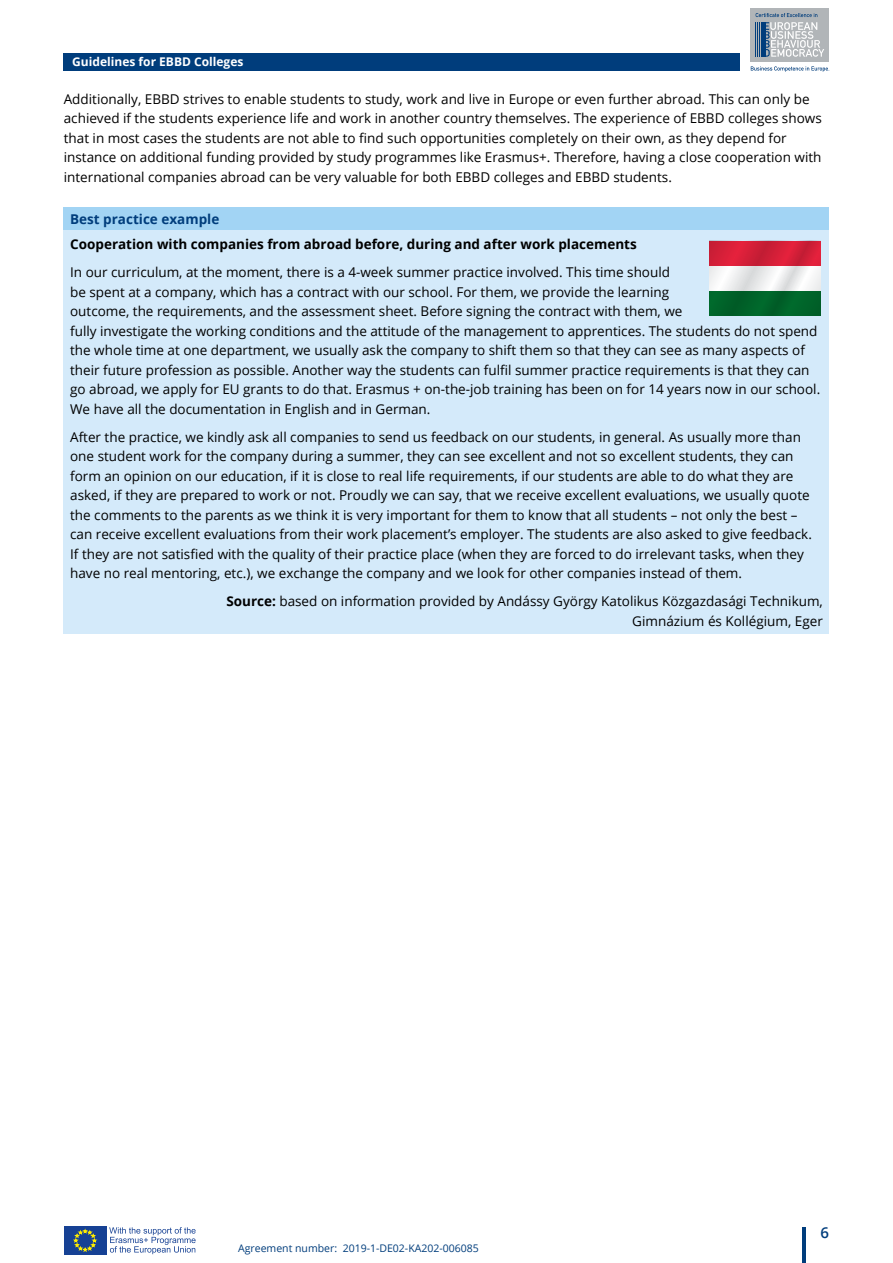
<style>
.page{position:relative;width:893px;height:1263px;background:#fff}
.page>*{position:absolute;margin:0;border:0;box-sizing:border-box;transform-origin:0 0}
.t1{font:600 15px "Open Sans";color:#003d7c}
.BBE_9_13plus{font:13.5px/19.5px "Open Sans";color:#000}
.Basic_9_13{font:13.5px/19.5px "Open Sans";color:#000}
.BBE_9_13plus-2{font:700 13.5px "Open Sans";color:#000}
.Basic_9_13-2{font:700 13.5px "Open Sans";color:#003d7c}
.t2{font:700 12px "Open Sans";color:#fff}
.t3{font:10.5px "Open Sans";color:#003d7c}
.s1{font-weight:700}
</style>
<div class="page">
<hr style="left:802px;top:1228px;width:3px;height:35px;background:#003d7c">
<div style="left:751px;top:8px;width:78px;height:54px;background:#b1b5b8"></div>
<div style="left:64px;top:207px;width:765px;height:23px;background:#a2d4f4"></div>
<div style="left:64px;top:230px;width:765px;height:404px;background:#d4eafa"></div>
<svg style="left:709px;top:241px;width:112px;height:74px;background:#987b71"></svg>
<div style="left:64px;top:53px;width:676px;height:17px;background:#003d7c"></div>
<svg style="left:756px;top:13px;width:68px;height:44px"></svg>
<hr style="left:762px;top:22px;width:1px;height:35px;background:#003d7c">
<hr style="left:761px;top:22px;width:1px;height:35px;background:#003d7c">
<hr style="left:759px;top:22px;width:1px;height:35px;background:#003d7c">
<hr style="left:757px;top:22px;width:1px;height:35px;background:#003d7c">
<hr style="left:756px;top:22px;width:1px;height:35px;background:#003d7c">
<hr style="left:764px;top:22px;width:1px;height:35px;background:#003d7c">
<svg style="left:751px;top:66px;width:78px;height:6px"></svg>
<div style="left:64px;top:1226px;width:43px;height:29px;background:#164194"></div>
<svg style="left:74px;top:1229px;width:22px;height:22px"></svg>
<svg style="left:109px;top:1227px;width:87px;height:27px"></svg>
<p class="t2" style="left:72px;top:53px;width:173px">Guidelines for EBBD Colleges</p>
<p class="Basic_9_13" style="left:64px;top:89px;width:759px">Additionally, EBBD strives to enable students to study, work and live in Europe or even further abroad. This can only be achieved if the students experience life and work in another country themselves. The experience of EBBD colleges shows that in most cases the students are not able to find such opportunities completely on their own, as they depend for instance on additional funding provided by study programmes like Erasmus+. Therefore, having a close cooperation with international companies abroad can be very valuable for both EBBD colleges and EBBD students.</p>
<p class="Basic_9_13-2" style="left:70px;top:210px;width:151px">Best practice example</p>
<p class="BBE_9_13plus-2" style="left:70px;top:235px;width:568px">Cooperation with companies from abroad before, during and after work placements</p>
<p class="BBE_9_13plus" style="left:70px;top:262px;width:750px">In our curriculum, at the moment, there is a 4-week summer practice involved. This time should<br>be spent at a company, which has a contract with our school. For them, we provide the learning<br>outcome, the requirements, and the assessment sheet. Before signing the contract with them, we<br>fully investigate the working conditions and the attitude of the management to apprentices. The students do not spend the whole time at one department, we usually ask the company to shift them so that they can see as many aspects of their future profession as possible. Another way the students can fulfil summer practice requirements is that they can go abroad, we apply for EU grants to do that. Erasmus + on-the-job training has been on for 14 years now in our school.<br>We have all the documentation in English and in German.</p>
<p class="BBE_9_13plus" style="left:70px;top:427px;width:741px">After the practice, we kindly ask all companies to send us feedback on our students, in general. As usually more than one student work for the company during a summer, they can see excellent and not so excellent students, they can form an opinion on our education, if it is close to real life requirements, if our students are able to do what they are asked, if they are prepared to work or not. Proudly we can say, that we receive excellent evaluations, we usually quote the comments to the parents as we think it is very important for them to know that all students – not only the best – can receive excellent evaluations from their work placement’s employer. The students are also asked to give feedback.<br>If they are not satisfied with the quality of their practice place (when they are forced to do irrelevant tasks, when they have no real mentoring, etc.), we exchange the company and we look for other companies instead of them.</p>
<p class="BBE_9_13plus" style="left:226px;top:591px;width:598px;text-align:right"><span class="s1">Source:</span> based on information provided by Andássy György Katolikus Közgazdasági Technikum,<br>Gimnázium és Kollégium, Eger</p>
<p class="t3" style="left:238px;top:1241px;width:242px">Agreement number: 2019-1-DE02-KA202-006085</p>
<p class="t1" style="left:821px;top:1222px;width:10px">6</p>
</div>
